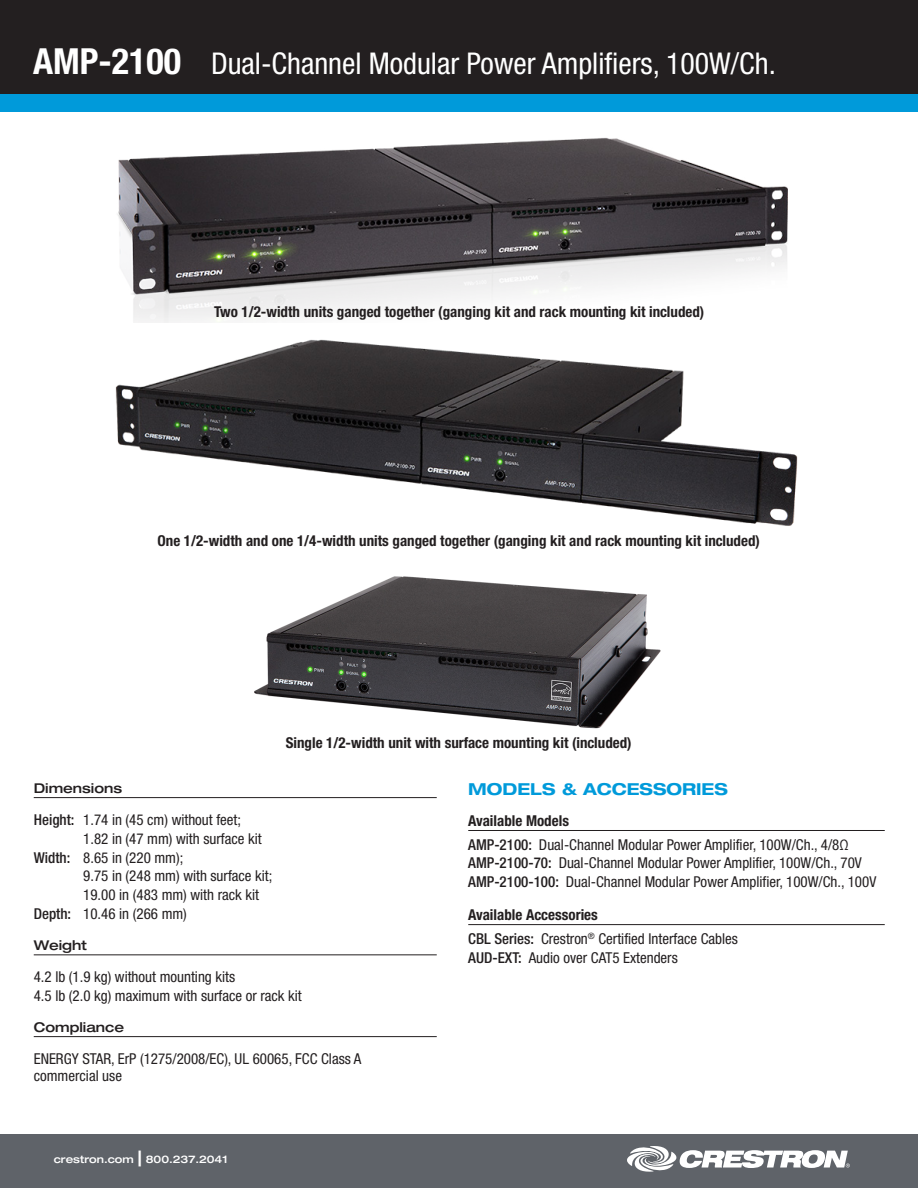
<style>
.page{position:relative;width:918px;height:1188px;background:#fff}
.page>*{position:absolute;margin:0;border:0;box-sizing:border-box;transform-origin:0 0}
.t1{font:condensed 30px "Helvetica Neue LT Std";color:#fff}
.SPECIFICATIONS_title{font:700 expanded 16.5px "Helvetica Neue LT Std";color:#009ada}
.spec_description{font:condensed 15px/17.2px "Helvetica Neue LT Std";color:#231f20}
.bold_copy_headings{font:700 condensed 15px "Helvetica Neue LT Std";color:#231f20}
.available_models_hea{font:700 condensed 15px "Helvetica Neue LT Std";color:#231f20}
.spec_header{font:500 expanded 13.5px "Helvetica Neue LT Std";color:#231f20}
.t2{font:500 expanded 10.5px "Helvetica Neue LT Std";color:#fff}
.s1{font-weight:700;font-size:36px}
.s2{font-weight:500}
.s3{font-size:21px}
</style>
<div class="page">
<div style="left:0;top:0;width:918px;height:94px;background:#231f20"></div>
<div style="left:0;top:94px;width:918px;height:18px;background:#009ada"></div>
<div style="left:0;top:1134px;width:918px;height:54px;background:#5f6369"></div>
<svg style="left:627px;top:1146px;width:223px;height:26px"></svg>
<hr style="left:34px;top:797px;width:403px;height:1px;background:#231f20">
<hr style="left:34px;top:954px;width:403px;height:1px;background:#231f20">
<hr style="left:34px;top:1036px;width:403px;height:1px;background:#231f20">
<hr style="left:468px;top:830px;width:417px;height:1px;background:#231f20">
<hr style="left:468px;top:924px;width:417px;height:1px;background:#231f20">
<img style="left:117px;top:137px;width:671px;height:186px">
<img style="left:115px;top:339px;width:683px;height:187px">
<img style="left:254px;top:576px;width:407px;height:153px">
<h1 class="t1" style="left:33px;top:46px;width:744px"><span class="s1">AMP-2100</span> Dual-Channel Modular Power Amplifiers, 100W/Ch.</h1>
<p class="bold_copy_headings" style="left:214px;top:302px;width:492px">Two 1/2-width units ganged together (ganging kit and rack mounting kit included)</p>
<p class="bold_copy_headings" style="left:158px;top:532px;width:604px">One 1/2-width and one 1/4-width units ganged together (ganging kit and rack mounting kit included)</p>
<p class="bold_copy_headings" style="left:286px;top:734px;width:348px">Single 1/2-width unit with surface mounting kit (included)</p>
<p class="spec_header" style="left:34px;top:779px;width:90px">Dimensions</p>
<p class="spec_description" style="left:34px;top:811px;width:209px"><span class="s2">Height:</span> 1.74 in (45 cm) without feet;</p>
<p class="spec_description" style="left:83px;top:830px;width:180px">1.82 in (47 mm) with surface kit</p>
<p class="spec_description" style="left:34px;top:849px;width:151px"><span class="s2">Width:</span> 8.65 in (220 mm);</p>
<p class="spec_description" style="left:83px;top:867px;width:191px">9.75 in (248 mm) with surface kit;</p>
<p class="spec_description" style="left:83px;top:886px;width:177px">19.00 in (483 mm) with rack kit</p>
<p class="spec_description" style="left:34px;top:905px;width:155px"><span class="s2">Depth:</span> 10.46 in (266 mm)</p>
<p class="spec_header" style="left:34px;top:937px;width:55px">Weight</p>
<p class="spec_description" style="left:34px;top:968px;width:203px">4.2 lb (1.9 kg) without mounting kits</p>
<p class="spec_description" style="left:34px;top:987px;width:270px">4.5 lb (2.0 kg) maximum with surface or rack kit</p>
<p class="spec_header" style="left:34px;top:1018px;width:92px">Compliance</p>
<p class="spec_description" style="left:34px;top:1050px;width:329px">ENERGY STAR, ErP (1275/2008/EC), UL 60065, FCC Class A commercial use</p>
<p class="t2" style="left:54px;top:1153px;width:175px">crestron.com <span class="s3">|</span> 800.237.2041</p>
<p class="SPECIFICATIONS_title" style="left:468px;top:779px;width:261px">MODELS &amp; ACCESSORIES</p>
<p class="available_models_hea" style="left:468px;top:811px;width:102px">Available Models</p>
<p class="spec_description" style="left:468px;top:836px;width:382px"><span class="s2">AMP-2100:</span> Dual-Channel Modular Power Amplifier, 100W/Ch., 4/8Ω</p>
<p class="spec_description" style="left:468px;top:854px;width:395px"><span class="s2">AMP-2100-70:</span> Dual-Channel Modular Power Amplifier, 100W/Ch., 70V</p>
<p class="spec_description" style="left:468px;top:873px;width:410px"><span class="s2">AMP-2100-100:</span> Dual-Channel Modular Power Amplifier, 100W/Ch., 100V</p>
<p class="available_models_hea" style="left:468px;top:905px;width:131px">Available Accessories</p>
<p class="spec_description" style="left:468px;top:930px;width:271px"><span class="s2">CBL Series:</span> Crestron<sup>®</sup> Certified Interface Cables</p>
<p class="spec_description" style="left:468px;top:948px;width:211px"><span class="s2">AUD-EXT:</span> Audio over CAT5 Extenders</p>
</div>
